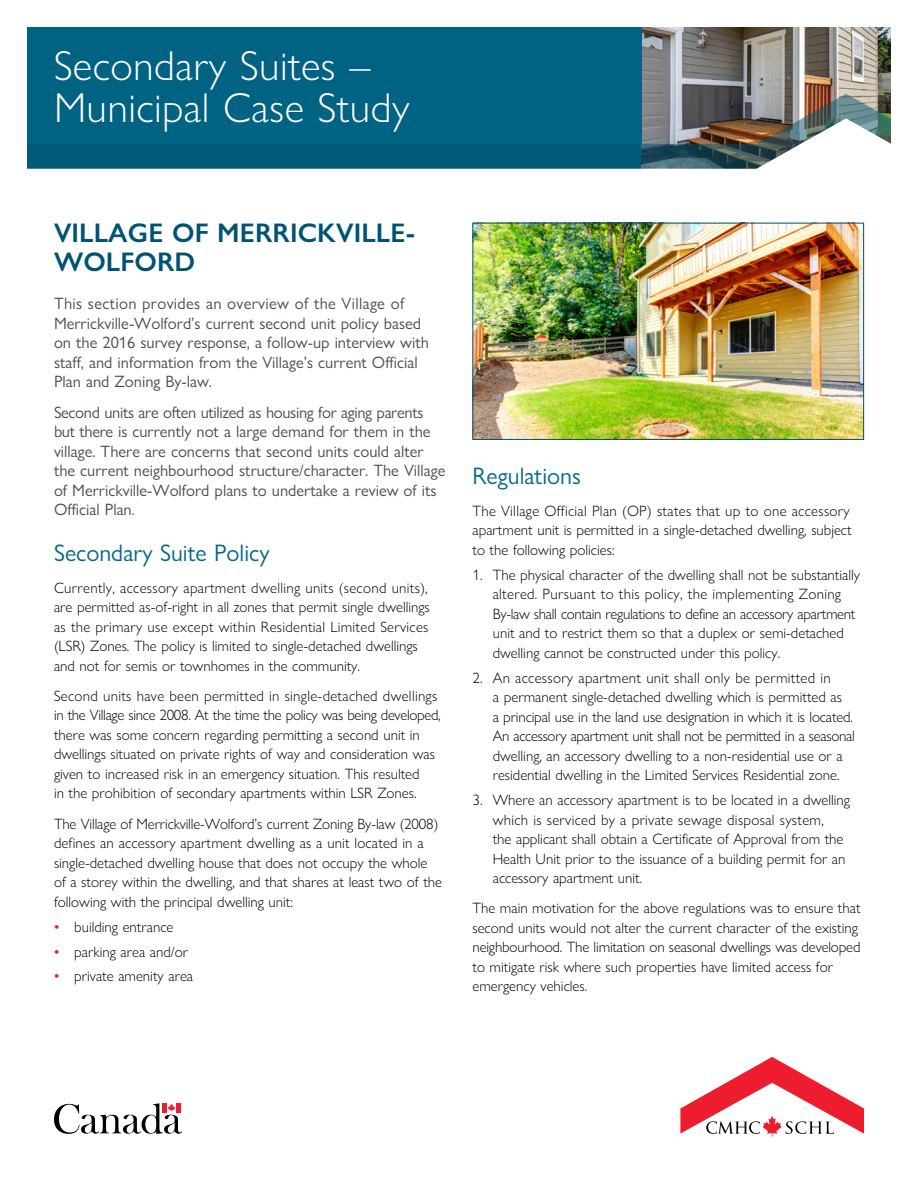
<style>
.page{position:relative;width:918px;height:1188px;background:#fff}
.page>*{position:absolute;margin:0;border:0;box-sizing:border-box;transform-origin:0 0}
.t1{font:300 42px/42px "Gill Sans Nova";letter-spacing:.01em;color:#fff}
.t2{font:600 27px/28.5px "Gill Sans Nova";letter-spacing:.005em;color:#005373}
.H2_SS_Subhead1{font:24px "Gill Sans Nova";color:#006a89}
.P_SS_Intro{font:16.5px/19.5px "Gill Sans Nova";color:#474c55}
.P_SS_Body{font:300 15px/19.5px "Gill Sans Nova";color:#000}
.s1{font-weight:500;color:#d52b1e}
</style>
<div class="page">
<svg style="left:27px;top:27px;width:864px;height:196px"></svg>
<svg style="left:54px;top:1103px;width:128px;height:31px"></svg>
<svg style="left:680px;top:1057px;width:184px;height:80px"></svg>
<div style="left:27px;top:27px;width:614px;height:117px;background:#006383"></div>
<img style="left:474px;top:225px;width:388px;height:213px">
<div style="left:472px;top:223px;width:392px;height:217px;border:1px solid #005373"></div>
<h1 class="t1" style="left:54px;top:44px;width:357px">Secondary Suites –<br>Municipal Case Study</h1>
<h1 class="t2" style="left:54px;top:219px;width:363px">VILLAGE OF MERRICKVILLE-<br>WOLFORD</h1>
<p class="P_SS_Intro" style="left:54px;top:294px;width:376px">This section provides an overview of the Village of Merrickville-Wolford’s current second unit policy based on the 2016 survey response, a follow-up interview with staff, and information from the Village’s current Official Plan and Zoning By-law.</p>
<p class="P_SS_Intro" style="left:54px;top:402px;width:393px">Second units are often utilized as housing for aging parents but there is currently not a large demand for them in the village. There are concerns that second units could alter the current neighbourhood structure/character. The Village of Merrickville-Wolford plans to undertake a review of its Official Plan.</p>
<h2 class="H2_SS_Subhead1" style="left:54px;top:538px;width:217px">Secondary Suite Policy</h2>
<p class="P_SS_Body" style="left:54px;top:578px;width:377px">Currently, accessory apartment dwelling units (second units), are permitted as-of-right in all zones that permit single dwellings as the primary use except within Residential Limited Services (LSR) Zones. The policy is limited to single-detached dwellings and not for semis or townhomes in the community.</p>
<p class="P_SS_Body" style="left:54px;top:686px;width:388px">Second units have been permitted in single-detached dwellings in the Village since 2008. At the time the policy was being developed, there was some concern regarding permitting a second unit in dwellings situated on private rights of way and consideration was given to increased risk in an emergency situation. This resulted<br>in the prohibition of secondary apartments within LSR Zones.</p>
<p class="P_SS_Body" style="left:54px;top:814px;width:390px">The Village of Merrickville-Wolford’s current Zoning By-law (2008) defines an accessory apartment dwelling as a unit located in a single-detached dwelling house that does not occupy the whole of a storey within the dwelling, and that shares at least two of the following with the principal dwelling unit:</p>
<p class="P_SS_Body" style="left:54px;top:917px;width:121px"><span class="s1">•</span> building entrance</p>
<p class="P_SS_Body" style="left:54px;top:942px;width:136px"><span class="s1">•</span> parking area and/or</p>
<p class="P_SS_Body" style="left:54px;top:966px;width:141px"><span class="s1">•</span> private amenity area</p>
<h2 class="H2_SS_Subhead1" style="left:472px;top:462px;width:110px">Regulations</h2>
<p class="P_SS_Body" style="left:472px;top:501px;width:381px">The Village Official Plan (OP) states that up to one accessory apartment unit is permitted in a single-detached dwelling, subject to the following policies:</p>
<p class="P_SS_Body" style="left:493px;top:565px;width:369px;text-indent:-20px">1. The physical character of the dwelling shall not be substantially altered. Pursuant to this policy, the implementing Zoning By-law shall contain regulations to define an accessory apartment unit and to restrict them so that a duplex or semi-detached dwelling cannot be constructed under this policy.</p>
<p class="P_SS_Body" style="left:493px;top:668px;width:364px;text-indent:-20px">2. An accessory apartment unit shall only be permitted in<br>a permanent single-detached dwelling which is permitted as<br>a principal use in the land use designation in which it is located.<br>An accessory apartment unit shall not be permitted in a seasonal dwelling, an accessory dwelling to a non-residential use or a residential dwelling in the Limited Services Residential zone.</p>
<p class="P_SS_Body" style="left:493px;top:790px;width:359px;text-indent:-20px">3. Where an accessory apartment is to be located in a dwelling which is serviced by a private sewage disposal system,<br>the applicant shall obtain a Certificate of Approval from the Health Unit prior to the issuance of a building permit for an accessory apartment unit.</p>
<p class="P_SS_Body" style="left:472px;top:898px;width:390px">The main motivation for the above regulations was to ensure that second units would not alter the current character of the existing neighbourhood. The limitation on seasonal dwellings was developed to mitigate risk where such properties have limited access for emergency vehicles.</p>
</div>
